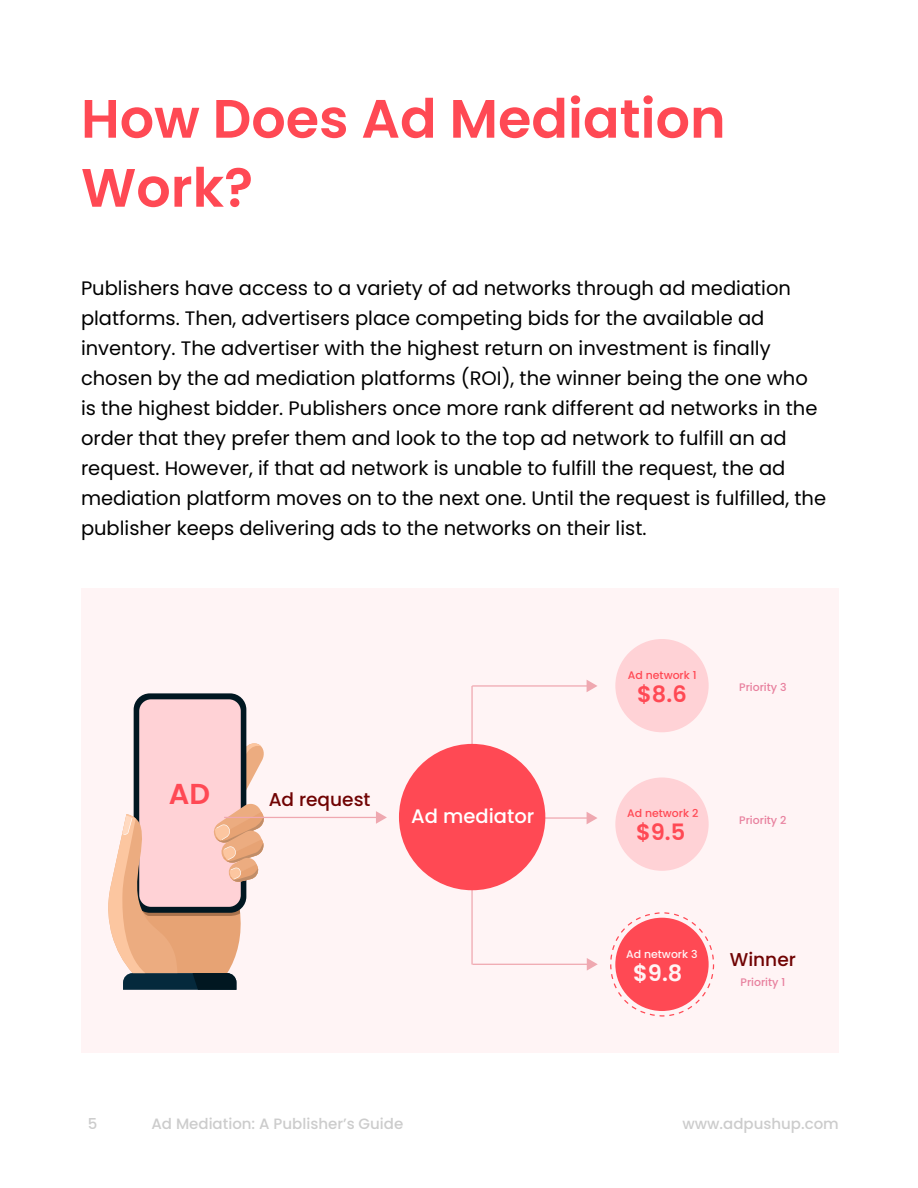
<style>
.page{position:relative;width:918px;height:1188px;background:#fff}
.page>*{position:absolute;margin:0;border:0;box-sizing:border-box;transform-origin:0 0}
.t1{font:600 54px/69px "Poppins";color:#ff4954}
.t2{font:600 28.8px "Poppins";color:#ff4954}
.t3{font:600 22.5px "Poppins";color:#ff4954}
.t4{font:600 22.5px "Poppins";color:#fff4f5}
.t5{font:19.5px/30px "Poppins";color:#000}
.t6{font:500 19.5px "Poppins";color:#fff}
.t7{font:500 18.6px "Poppins";color:#700303}
.t8{font:500 15px "Poppins";color:#ccc}
.t9{font:500 10.95px "Poppins";color:#e8809e}
.t10{font:500 10.95px "Poppins";color:#ff4954}
.t11{font:500 10.95px "Poppins";color:#fff4f5}
</style>
<div class="page">
<div style="left:81px;top:588px;width:758px;height:465px;background:#fff4f5"></div>
<hr style="left:499px;top:817px;width:89px;height:2px;background:#efa8b0">
<svg style="left:587px;top:812px;width:10px;height:12px"></svg>
<hr style="left:471px;top:686px;width:2px;height:279px;background:#efa8b0">
<div style="left:399px;top:744px;width:146px;height:146px;background:#ff4954;border-radius:50%"></div>
<div style="left:134px;top:693px;width:112px;height:220px;background:#011721;border-radius:16px"></div>
<div style="left:139px;top:699px;width:102px;height:208px;background:#ffd2d6;border-radius:12px"></div>
<svg style="left:108px;top:742px;width:157px;height:248px"></svg>
<hr style="left:224px;top:817px;width:154px;height:1px;background:#efa8b0">
<svg style="left:376px;top:811px;width:11px;height:13px"></svg>
<div style="left:615px;top:639px;width:94px;height:93px;background:#ffd2d6;border-radius:50%"></div>
<div style="left:615px;top:778px;width:94px;height:93px;background:#ffd2d6;border-radius:50%"></div>
<hr style="left:472px;top:685px;width:116px;height:2px;background:#efa8b0">
<svg style="left:587px;top:680px;width:10px;height:12px"></svg>
<hr style="left:472px;top:964px;width:117px;height:1px;background:#efa8b0">
<svg style="left:587px;top:912px;width:128px;height:104px"></svg>
<h1 class="t1" style="left:81px;top:85px;width:646px">How Does Ad Mediation<br>Work?</h1>
<p class="t5" style="left:81px;top:273px;width:747px">Publishers have access to a variety of ad networks through ad mediation platforms. Then, advertisers place competing bids for the available ad inventory. The advertiser with the highest return on investment is finally chosen by the ad mediation platforms (ROI), the winner being the one who is the highest bidder. Publishers once more rank different ad networks in the order that they prefer them and look to the top ad network to fulfill an ad request. However, if that ad network is unable to fulfill the request, the ad mediation platform moves on to the next one. Until the request is fulfilled, the publisher keeps delivering ads to the networks on their list.</p>
<h2 class="t2" style="left:169px;top:777px;width:43px">AD</h2>
<p class="t7" style="left:269px;top:788px;width:103px">Ad request</p>
<p class="t6" style="left:411px;top:805px;width:125px">Ad mediator</p>
<p class="t10" style="left:628px;top:669px;width:70px">Ad network 1</p>
<p class="t3" style="left:637px;top:681px;width:51px">$8.6</p>
<p class="t9" style="left:739px;top:681px;width:49px">Priority 3</p>
<p class="t10" style="left:627px;top:807px;width:73px">Ad network 2</p>
<p class="t3" style="left:636px;top:820px;width:51px">$9.5</p>
<p class="t9" style="left:739px;top:814px;width:49px">Priority 2</p>
<p class="t11" style="left:626px;top:947px;width:73px">Ad network 3</p>
<p class="t4" style="left:633px;top:960px;width:51px">$9.8</p>
<p class="t7" style="left:730px;top:948px;width:68px">Winner</p>
<p class="t9" style="left:741px;top:975px;width:46px">Priority 1</p>
<p class="t8" style="left:88px;top:1115px;width:11px">5</p>
<p class="t8" style="left:152px;top:1115px;width:253px">Ad Mediation: A Publisher’s Guide</p>
<p class="t8" style="left:682px;top:1115px;width:158px">www.adpushup.com</p>
</div>
